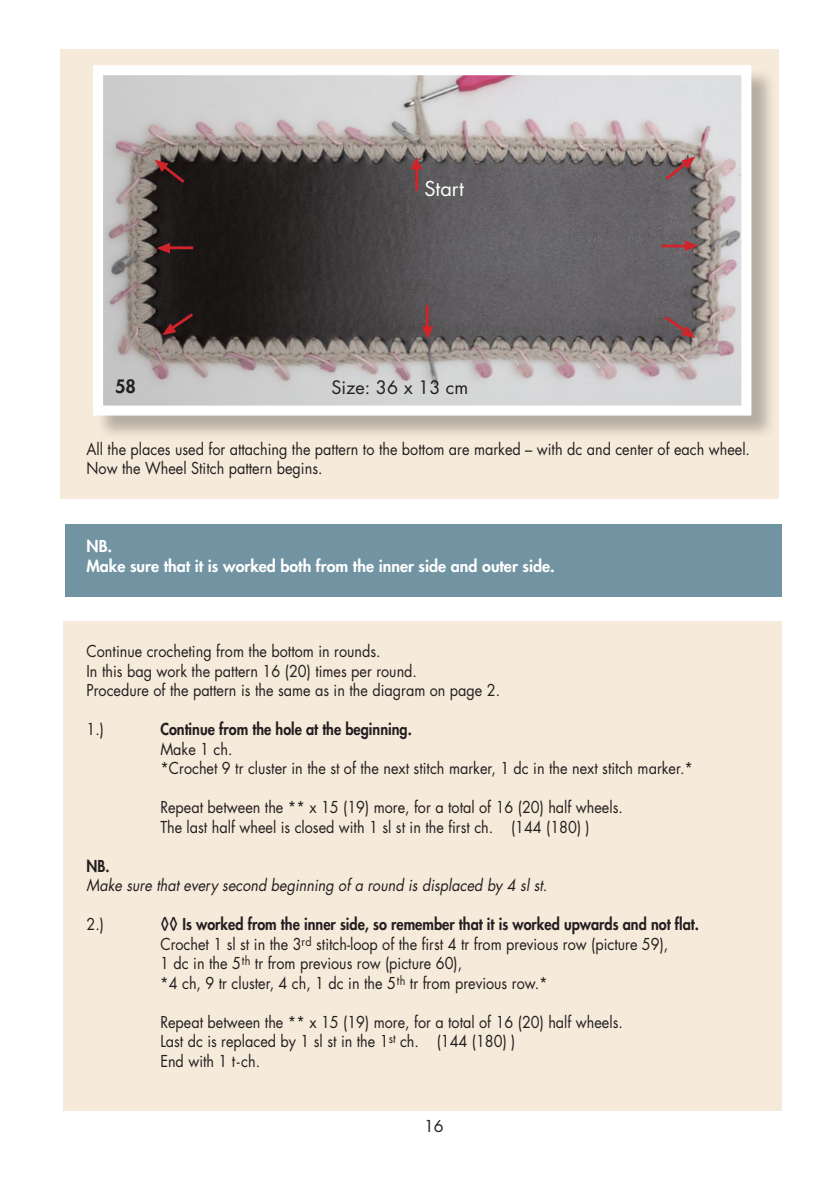
<style>
.page{position:relative;width:840px;height:1191px;background:#fff}
.page>*{position:absolute;margin:0;border:0;box-sizing:border-box;transform-origin:0 0}
.t1{font:20px "Futura Std";color:#fff}
.t2{font:18px "Futura Std";color:#231f20}
.t3{font:800 18px "Futura Std";color:#231f20}
.t4{font:16px/19.6px "Futura Std";color:#231f20;scale:.9 1}
.t5{font:italic 16px "Futura Std";color:#231f20;scale:.9 1}
.t6{font:800 16px/19.6px "Futura Std";color:#fff}
.t7{font:800 16px "Futura Std";color:#231f20;scale:.9 1}
.t8{font:16px "Futura Std";color:#231f20}
.s1{font-weight:800}
</style>
<div class="page">
<div style="left:61px;top:50px;width:717px;height:449px;background:#f6eada"></div>
<div style="left:63px;top:621px;width:718px;height:489px;background:#f6eada"></div>
<div style="left:65px;top:524px;width:716px;height:72px;background:#7193a2"></div>
<div style="left:96px;top:68px;width:680px;height:372px;background:#231f20;opacity:.3"></div>
<img style="left:104px;top:76px;width:636px;height:328px">
<div style="left:93px;top:65px;width:658px;height:350px;border:10px solid #fff"></div>
<svg style="left:420px;top:324px;width:14px;height:17px"></svg>
<hr style="left:425px;top:305px;width:3px;height:26px;background:#d1232a">
<svg style="left:153px;top:241px;width:19px;height:14px"></svg>
<hr style="left:165px;top:246px;width:28px;height:3px;background:#d1232a">
<svg style="left:682px;top:239px;width:18px;height:14px"></svg>
<hr style="left:661px;top:245px;width:28px;height:2px;background:#d1232a">
<svg style="left:409px;top:155px;width:15px;height:16px"></svg>
<hr style="left:415px;top:165px;width:3px;height:25px;background:#d1232a">
<svg style="left:152px;top:158px;width:35px;height:28px"></svg>
<svg style="left:160px;top:311px;width:36px;height:26px"></svg>
<svg style="left:662px;top:155px;width:35px;height:28px"></svg>
<svg style="left:661px;top:313px;width:36px;height:27px"></svg>
<p class="t1" style="left:424px;top:176px;width:41px">Start</p>
<p class="t3" style="left:115px;top:374px;width:22px">58</p>
<p class="t2" style="left:331px;top:375px;width:138px">Size: 36 x 13 cm</p>
<p class="t4" style="left:86px;top:439px;width:738px">All the places used for attaching the pattern to the bottom are marked – with dc and center of each wheel.<br>Now the Wheel Stitch pattern begins.</p>
<p class="t6" style="left:86px;top:536px;width:469px">NB.<br>Make sure that it is worked both from the inner side and outer side.</p>
<p class="t4" style="left:86px;top:642px;width:461px">Continue crocheting from the bottom in rounds.<br>In this bag work the pattern 16 (20) times per round.<br>Procedure of the pattern is the same as in the diagram on page 2.</p>
<p class="t4" style="left:86px;top:720px;width:21px">1.)</p>
<p class="t7" style="left:160px;top:719px;width:281px">Continue from the hole at the beginning.</p>
<p class="t4" style="left:160px;top:739px;width:593px">Make 1 ch.<br>*Crochet 9 tr cluster in the st of the next stitch marker, 1 dc in the next stitch marker.*</p>
<p class="t4" style="left:160px;top:798px;width:515px">Repeat between the ** x 15 (19) more, for a total of 16 (20) half wheels.<br>The last half wheel is closed with 1 sl st in the first ch. (144 (180) )</p>
<p class="t7" style="left:86px;top:856px;width:27px">NB.</p>
<p class="t5" style="left:86px;top:875px;width:513px">Make sure that every second beginning of a round is displaced by 4 sl st.</p>
<p class="t4" style="left:86px;top:915px;width:21px">2.)</p>
<p class="t4" style="left:160px;top:915px;width:599px"><span class="s1">◊◊ Is worked from the inner side, so remember that it is worked upwards and not flat.<br></span>Crochet 1 sl st in the 3<sup>rd</sup> stitch-loop of the first 4 tr from previous row (picture 59),<br>1 dc in the 5<sup>th</sup> tr from previous row (picture 60),<br>*4 ch, 9 tr cluster, 4 ch, 1 dc in the 5<sup>th</sup> tr from previous row.*</p>
<p class="t4" style="left:160px;top:1012px;width:515px">Repeat between the ** x 15 (19) more, for a total of 16 (20) half wheels.<br>Last dc is replaced by 1 sl st in the 1<sup>st</sup> ch. (144 (180) )<br>End with 1 t-ch.</p>
<p class="t8" style="left:424px;top:1115px;width:21px">16</p>
</div>
